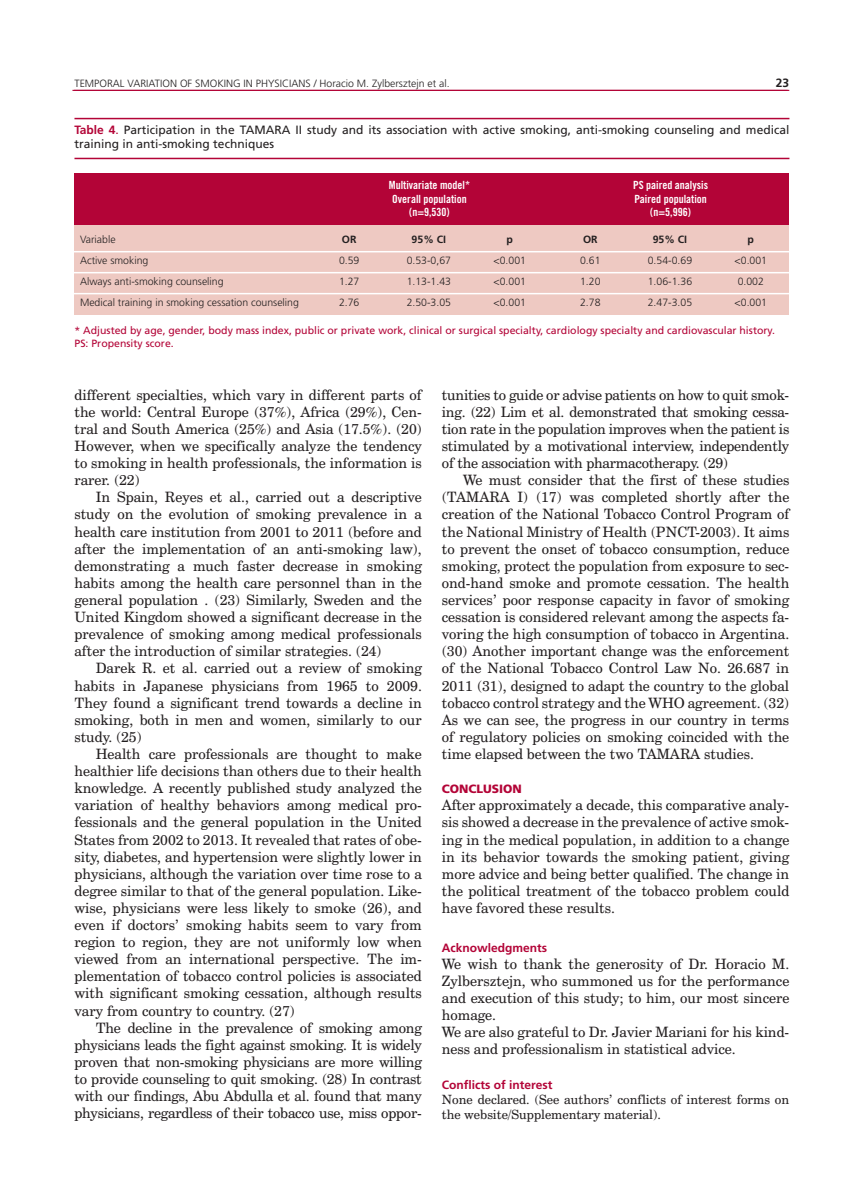
<style>
.page{position:relative;width:851px;height:1191px;background:#fff}
.page>*{position:absolute;margin:0;border:0;box-sizing:border-box;transform-origin:0 0}
.t1{font:14.25px/17.1px "Century Schoolbook BT";color:#231f20;text-align:justify}
.t2{font:12.75px/15.3px "Century Schoolbook BT";color:#231f20}
.t3{font:12px/14.4px "Frutiger";color:#231f20}
.t4{font:700 12px "Frutiger LT Std";color:#b30437}
.t5{font:12px "Frutiger Black B";color:#b30437}
.t6{font:700 12px "Frutiger LT Std";color:#231f20}
.t7{font:11.25px/13.5px "Trade Gothic LT Std Bd Cn 20";color:#fff;text-align:center}
.t8{font:300 10.5px/21px "Frutiger LT Std";color:#231f20;text-align:justify}
.t9{font:10.5px/12.6px "Frutiger";color:#b30437}
.t10{font:700 10.5px "Frutiger LT Std";color:#231f20}
.s1{font-family:"Frutiger LT Std";font-weight:700;color:#b30437}
.s2{color:#b30437}
</style>
<div class="page">
<hr style="left:74px;top:90px;width:715px;height:1px;background:#b30437">
<hr style="left:72px;top:90px;width:715px;height:1px;background:#b30437">
<hr style="left:74px;top:118px;width:715px;height:1px;background:#b30437">
<hr style="left:74px;top:158px;width:715px;height:1px;background:#b30437">
<div style="left:74px;top:173px;width:715px;height:52px;background:#b30437"></div>
<div style="left:74px;top:225px;width:715px;height:90px;background:#eec9c2"></div>
<hr style="left:69px;top:272px;width:723px;height:1px;background:#fff">
<hr style="left:69px;top:251px;width:723px;height:1px;background:#fff">
<hr style="left:69px;top:293px;width:723px;height:1px;background:#fff">
<p class="t8" style="left:74px;top:73px;width:376px">TEMPORAL VARIATION OF SMOKING IN PHYSICIANS / Horacio M. Zylbersztejn et al.</p>
<p class="t6" style="left:775px;top:75px;width:15px">23</p>
<p class="t3" style="left:74px;top:122px;width:716px"><span class="s1">Table 4</span><span class="s2">.</span> Participation in the TAMARA II study and its association with active smoking, anti-smoking counseling and medical training in anti-smoking techniques</p>
<p class="t8" style="left:80px;top:229px;width:220px;text-align:left">Variable<br>Active smoking<br>Always anti-smoking counseling<br>Medical training in smoking cessation counseling</p>
<p class="t10" style="left:342px;top:233px;width:16px">OR</p>
<p class="t8" style="left:339px;top:250px;width:22px">0.59<br>1.27<br>2.76</p>
<p class="t7" style="left:389px;top:178px;width:83px">Multivariate model*<br>Overall population (n=9,530)</p>
<p class="t7" style="left:633px;top:178px;width:76px">PS paired analysis<br>Paired population (n=5,996)</p>
<p class="t10" style="left:411px;top:233px;width:36px">95% CI</p>
<p class="t8" style="left:406px;top:250px;width:46px">0.53-0,67<br>1.13-1.43<br>2.50-3.05</p>
<p class="t10" style="left:506px;top:233px;width:8px">p</p>
<p class="t8" style="left:493px;top:250px;width:34px">&lt;0.001 &lt;0.001 &lt;0.001</p>
<p class="t10" style="left:583px;top:233px;width:16px">OR</p>
<p class="t8" style="left:580px;top:250px;width:22px">0.61<br>1.20<br>2.78</p>
<p class="t10" style="left:652px;top:233px;width:36px">95% CI</p>
<p class="t8" style="left:647px;top:250px;width:46px">0.54-0.69<br>1.06-1.36<br>2.47-3.05</p>
<p class="t10" style="left:747px;top:233px;width:8px">p</p>
<p class="t8" style="left:734px;top:250px;width:34px;text-align:left">&lt;0.001<br>0.002 &lt;0.001</p>
<p class="t9" style="left:74px;top:324px;width:701px">* Adjusted by age, gender, body mass index, public or private work, clinical or surgical specialty, cardiology specialty and cardiovascular history.<br>PS: Propensity score.</p>
<p class="t1" style="left:74px;top:386px;width:349px">different specialties, which vary in different parts of the world: Central Europe (37%), Africa (29%), Cen&shy;tral and South America (25%) and Asia (17.5%). (20)<br>However, when we specifically analyze the tendency to smoking in health professionals, the information is rarer. (22)</p>
<p class="t1" style="left:74px;top:488px;width:349px;text-indent:21px">In Spain, Reyes et al., carried out a descriptive study on the evolution of smoking prevalence in a health care institution from 2001 to 2011 (before and after the implementation of an anti-smoking law), demonstrating a much faster decrease in smoking habits among the health care personnel than in the general population . (23) Similarly, Sweden and the United Kingdom showed a significant decrease in the prevalence of smoking among medical professionals after the introduction of similar strategies. (24)</p>
<p class="t1" style="left:74px;top:659px;width:349px;text-indent:21px">Darek R. et al. carried out a review of smoking habits in Japanese physicians from 1965 to 2009.<br>They found a significant trend towards a decline in smoking, both in men and women, similarly to our study. (25)</p>
<p class="t1" style="left:74px;top:745px;width:349px;text-indent:21px">Health care professionals are thought to make healthier life decisions than others due to their health knowledge. A recently published study analyzed the variation of healthy behaviors among medical pro&shy;fessionals and the general population in the United States from 2002 to 2013. It revealed that rates of obe&shy;sity, diabetes, and hypertension were slightly lower in physicians, although the variation over time rose to a degree similar to that of the general population. Like&shy;wise, physicians were less likely to smoke (26), and even if doctors’ smoking habits seem to vary from region to region, they are not uniformly low when viewed from an international perspective. The im&shy;plementation of tobacco control policies is associated with significant smoking cessation, although results vary from country to country. (27)</p>
<p class="t1" style="left:74px;top:1018px;width:349px;text-indent:21px">The decline in the prevalence of smoking among physicians leads the fight against smoking. It is widely proven that non-smoking physicians are more willing to provide counseling to quit smoking. (28) In contrast with our findings, Abu Abdulla et al. found that many physicians, regardless of their tobacco use, miss oppor-</p>
<p class="t1" style="left:442px;top:386px;width:349px">tunities to guide or advise patients on how to quit smok&shy;ing. (22) Lim et al. demonstrated that smoking cessa&shy;tion rate in the population improves when the patient is stimulated by a motivational interview, independently of the association with pharmacotherapy. (29)</p>
<p class="t1" style="left:442px;top:471px;width:349px;text-indent:21px">We must consider that the first of these studies (TAMARA I) (17) was completed shortly after the creation of the National Tobacco Control Program of the National Ministry of Health (PNCT-2003). It aims to prevent the onset of tobacco consumption, reduce smoking, protect the population from exposure to sec&shy;ond-hand smoke and promote cessation. The health services’ poor response capacity in favor of smoking cessation is considered relevant among the aspects fa&shy;voring the high consumption of tobacco in Argentina. (30) Another important change was the enforcement of the National Tobacco Control Law No. 26.687 in 2011 (31), designed to adapt the country to the global tobacco control strategy and the WHO agreement. (32)<br>As we can see, the progress in our country in terms of regulatory policies on smoking coincided with the time elapsed between the two TAMARA studies.</p>
<p class="t5" style="left:442px;top:781px;width:82px">CONCLUSION</p>
<p class="t1" style="left:442px;top:796px;width:349px">After approximately a decade, this comparative analy&shy;sis showed a decrease in the prevalence of active smok&shy;ing in the medical population, in addition to a change in its behavior towards the smoking patient, giving more advice and being better qualified. The change in the political treatment of the tobacco problem could have favored these results.</p>
<p class="t4" style="left:442px;top:940px;width:107px">Acknowledgments</p>
<p class="t1" style="left:442px;top:955px;width:349px;text-align:left">We wish to thank the generosity of Dr. Horacio M.<br>Zylbersztejn, who summoned us for the performance and execution of this study; to him, our most sincere homage.<br>We are also grateful to Dr. Javier Mariani for his kind&shy;ness and professionalism in statistical advice.</p>
<p class="t4" style="left:442px;top:1077px;width:112px">Conflicts of interest</p>
<p class="t2" style="left:442px;top:1091px;width:349px">None declared. (See authors’ conflicts of interest forms on the website/Supplementary material).</p>
</div>
